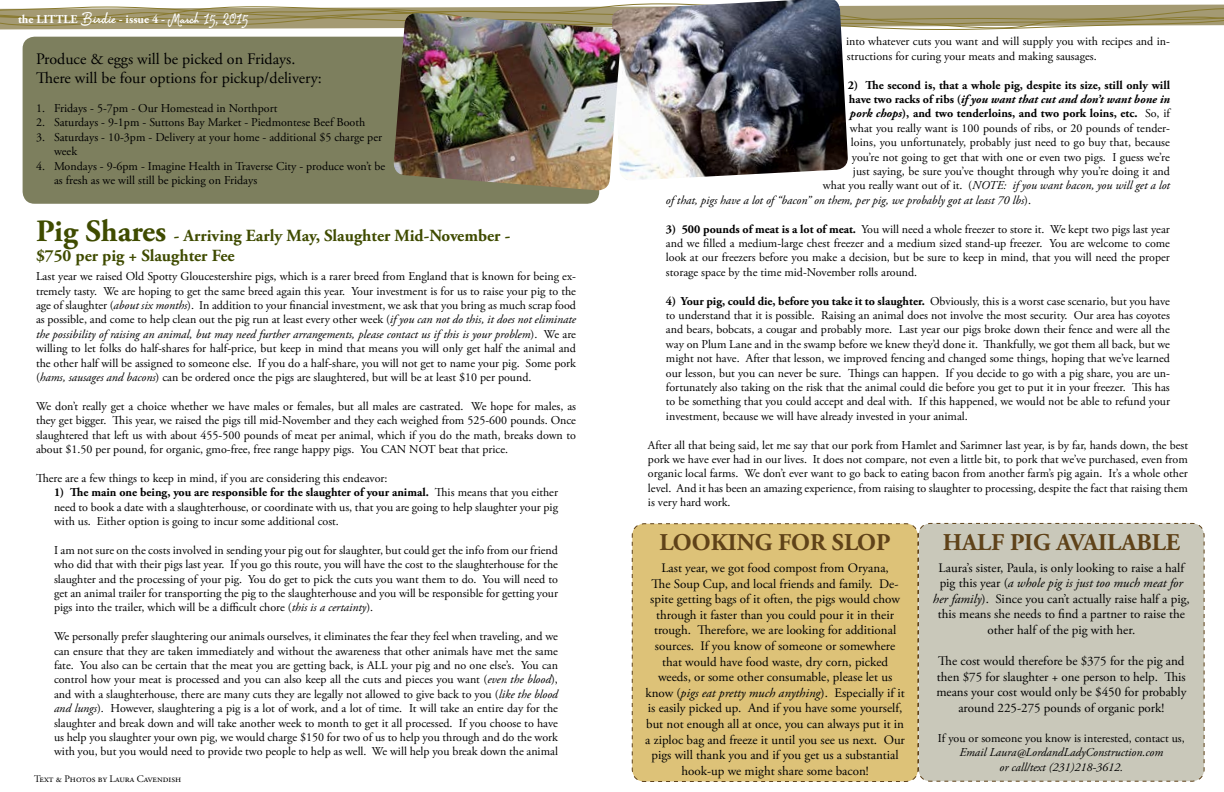
<style>
.page{position:relative;width:1224px;height:792px;background:#fff}
.page>*{position:absolute;margin:0;border:0;box-sizing:border-box;transform-origin:0 0}
.t1{font:700 24px "Adobe Garamond Pro";color:#5f4219}
.t2{font:700 17px/20.4px "Adobe Garamond Pro";color:#3f4b00}
.t3{font:16px/19.2px "Adobe Garamond Pro";color:#000}
.t4{font:13px/15.6px "Adobe Garamond Pro";color:#000;text-align:center}
.t5{font:12px/14.4px "Adobe Garamond Pro";color:#000;text-align:justify}
.t6{font:italic 12px/14.4px "Adobe Garamond Pro";color:#000;text-align:center}
.t7{font:700 12px "Adobe Garamond Pro";color:#000}
.t8{font:italic 700 12px "Adobe Garamond Pro";color:#000}
.t9{font:700 12px "Adobe Garamond Pro";color:#fff}
.t10{font:10px "Adobe Garamond Pro";color:#000}
.s1{font-family:"PR8 Charade";font-weight:400;font-size:16px}
.s2{font-family:"PR8 Charade";font-weight:400;font-size:14px}
.s3{font-size:31px}
.s4{font-style:italic}
.s5{font-weight:700}
.s6{font-style:normal}
.s7{font-weight:400}
</style>
<div class="page">
<svg style="left:0;top:4px;width:1224px;height:26px;background:#b1a883"></svg>
<img style="left:612px;top:0;width:236px;height:180px">
<div style="left:23px;top:37px;width:576px;height:167px;background:#7d7f5e;border-radius:12px"></div>
<img style="left:393px;top:13px;width:229px;height:178px">
<div style="left:919px;top:522px;width:286px;height:260px;background:#c9c8ba"></div>
<svg style="left:919px;top:773px;width:8px;height:9px"></svg>
<svg style="left:919px;top:523px;width:6px;height:9px"></svg>
<svg style="left:631px;top:523px;width:288px;height:259px;background:#ddc47e"></svg>
<p class="t9" style="left:18px;top:12px;width:231px">the LITTLE <span class="s1">Birdie</span> - issue 4 - <span class="s2">March 15, 2015</span></p>
<h3 class="t3" style="left:36px;top:50px;width:287px">Produce &amp; eggs will be picked on Fridays.<br>There will be four options for pickup/delivery:</h3>
<p class="t5" style="left:36px;top:101px;width:243px">1. Fridays - 5-7pm - Our Homestead in Northport</p>
<p class="t5" style="left:36px;top:116px;width:331px">2. Saturdays - 9-1pm - Suttons Bay Market - Piedmontese Beef Booth</p>
<p class="t5" style="left:54px;top:130px;width:330px;text-indent:-18px">3. Saturdays - 10-3pm - Delivery at your home - additional $5 charge per week</p>
<p class="t5" style="left:54px;top:159px;width:333px;text-indent:-18px">4. Mondays - 9-6pm - Imagine Health in Traverse City - produce won’t be as fresh as we will still be picking on Fridays</p>
<h2 class="t2" style="left:36px;top:225px;width:476px"><span class="s3">Pig Shares</span> - Arriving Early May, Slaughter Mid-November - $750 per pig + Slaughter Fee</h2>
<p class="t5" style="left:36px;top:270px;width:542px">Last year we raised Old Spotty Gloucestershire pigs, which is a rarer breed from England that is known for being ex&shy;tremely tasty. We are hoping to get the same breed again this year. Your investment is for us to raise your pig to the age of slaughter (<span class="s4">about six months</span>). In addition to your financial investment, we ask that you bring as much scrap food as possible, and come to help clean out the pig run at least every other week (<span class="s4">if you can not do this, it does not eliminate the possibility of raising an animal, but may need further arrangements, please contact us if this is your problem</span>). We are willing to let folks do half-shares for half-price, but keep in mind that means you will only get half the animal and the other half will be assigned to someone else. If you do a half-share, you will not get to name your pig. Some pork (<span class="s4">hams, sausages and bacons</span>) can be ordered once the pigs are slaughtered, but will be at least $10 per pound.</p>
<p class="t5" style="left:36px;top:399px;width:542px">We don’t really get a choice whether we have males or females, but all males are castrated. We hope for males, as they get bigger. This year, we raised the pigs till mid-November and they each weighed from 525-600 pounds. Once slaughtered that left us with about 455-500 pounds of meat per animal, which if you do the math, breaks down to about $1.50 per pound, for organic, gmo-free, free range happy pigs. You CAN NOT beat that price.</p>
<p class="t5" style="left:36px;top:471px;width:353px">There are a few things to keep in mind, if you are considering this endeavor:</p>
<p class="t5" style="left:54px;top:486px;width:506px"><span class="s5">1) The main one being, you are responsible for the slaughter of your animal.</span> This means that you either need to book a date with a slaughterhouse, or coordinate with us, that you are going to help slaughter your pig with us. Either option is going to incur some additional cost.</p>
<p class="t5" style="left:54px;top:543px;width:506px">I am not sure on the costs involved in sending your pig out for slaughter, but could get the info from our friend who did that with their pigs last year. If you go this route, you will have the cost to the slaughterhouse for the slaughter and the processing of your pig. You do get to pick the cuts you want them to do. You will need to get an animal trailer for transporting the pig to the slaughterhouse and you will be responsible for getting your pigs into the trailer, which will be a difficult chore (<span class="s4">this is a certainty</span>).</p>
<p class="t5" style="left:54px;top:630px;width:506px">We personally prefer slaughtering our animals ourselves, it eliminates the fear they feel when traveling, and we can ensure that they are taken immediately and without the awareness that other animals have met the same fate. You also can be certain that the meat you are getting back, is ALL your pig and no one else’s. You can control how your meat is processed and you can also keep all the cuts and pieces you want (<span class="s4">even the blood</span>), and with a slaughterhouse, there are many cuts they are legally not allowed to give back to you (<span class="s4">like the blood and lungs</span>). However, slaughtering a pig is a lot of work, and a lot of time. It will take an entire day for the slaughter and break down and will take another week to month to get it all processed. If you choose to have us help you slaughter your own pig, we would charge $150 for two of us to help you through and do the work with you, but you would need to provide two people to help as well. We will help you break down the animal</p>
<p class="t10" style="left:34px;top:773px;width:149px">Text &amp; Photos by Laura Cavendish</p>
<p class="t5" style="left:846px;top:35px;width:326px">into whatever cuts you want and will supply you with recipes and in&shy;structions for curing your meats and making sausages.</p>
<p class="t7" style="left:848px;top:78px;width:324px">2) The second is, that a whole pig, despite its size, still only will</p>
<p class="t8" style="left:849px;top:92px;width:323px"><span class="s6">have two racks of ribs (</span>if you want that cut and don’t want bone in</p>
<p class="t7" style="left:850px;top:107px;width:321px"><span class="s4">pork chops</span>), and two tenderloins, and two pork loins, etc. <span class="s7">So, if</span></p>
<p class="t5" style="left:850px;top:121px;width:322px">what you really want is 100 pounds of ribs, or 20 pounds of tender-</p>
<p class="t5" style="left:851px;top:136px;width:320px">loins, you unfortunately, probably just need to go buy that, because</p>
<p class="t5" style="left:852px;top:150px;width:319px">you’re not going to get that with one or even two pigs. I guess we’re</p>
<p class="t5" style="left:853px;top:164px;width:318px">just saying, be sure you’ve thought through why you’re doing it and</p>
<p class="t6" style="left:823px;top:179px;width:349px"><span class="s6">what you really want out of it. (</span>NOTE: if you want bacon, you will get a lot</p>
<p class="t6" style="left:666px;top:193px;width:367px">of that, pigs have a lot of “bacon” on them, per pig, we probably got at least 70 lbs<span class="s6">).</span></p>
<p class="t5" style="left:666px;top:222px;width:506px"><span class="s5">3) 500 pounds of meat is a lot of meat.</span> You will need a whole freezer to store it. We kept two pigs last year and we filled a medium-large chest freezer and a medium sized stand-up freezer. You are welcome to come look at our freezers before you make a decision, but be sure to keep in mind, that you will need the proper storage space by the time mid-November rolls around.</p>
<p class="t5" style="left:666px;top:294px;width:506px"><span class="s5">4) Your pig, could die, before you take it to slaughter.</span> Obviously, this is a worst case scenario, but you have to understand that it is possible. Raising an animal does not involve the most security. Our area has coyotes and bears, bobcats, a cougar and probably more. Last year our pigs broke down their fence and were all the way on Plum Lane and in the swamp before we knew they’d done it. Thankfully, we got them all back, but we might not have. After that lesson, we improved fencing and changed some things, hoping that we’ve learned our lesson, but you can never be sure. Things can happen. If you decide to go with a pig share, you are un&shy;fortunately also taking on the risk that the animal could die before you get to put it in your freezer. This has to be something that you could accept and deal with. If this happened, we would not be able to refund your investment, because we will have already invested in your animal.</p>
<p class="t5" style="left:648px;top:438px;width:542px">After all that being said, let me say that our pork from Hamlet and Sarimner last year, is by far, hands down, the best pork we have ever had in our lives. It does not compare, not even a little bit, to pork that we’ve purchased, even from organic local farms. We don’t ever want to go back to eating bacon from another farm’s pig again. It’s a whole other level. And it has been an amazing experience, from raising to slaughter to processing, despite the fact that raising them is very hard work.</p>
<h1 class="t1" style="left:943px;top:528px;width:239px">HALF PIG AVAILABLE</h1>
<p class="t4" style="left:933px;top:560px;width:258px">Laura’s sister, Paula, is only looking to raise a half pig this year (<span class="s4">a whole pig is just too much meat for her family</span>). Since you can’t actually raise half a pig, this means she needs to find a partner to raise the other half of the pig with her.</p>
<p class="t4" style="left:936px;top:654px;width:252px">The cost would therefore be $375 for the pig and then $75 for slaughter + one person to help. This means your cost would only be $450 for probably around 225-275 pounds of organic pork!</p>
<p class="t5" style="left:938px;top:731px;width:248px">If you or someone you know is interested, contact us,</p>
<p class="t6" style="left:960px;top:746px;width:205px">Email Laura@LordandLadyConstruction.com or call/text (231)218-3612.</p>
<h1 class="t1" style="left:660px;top:529px;width:233px">LOOKING FOR SLOP</h1>
<p class="t4" style="left:645px;top:560px;width:261px">Last year, we got food compost from Oryana,<br>The Soup Cup, and local friends and family. De&shy;spite getting bags of it often, the pigs would chow through it faster than you could pour it in their trough. Therefore, we are looking for additional sources. If you know of someone or somewhere that would have food waste, dry corn, picked weeds, or some other consumable, please let us know (<span class="s4">pigs eat pretty much anything</span>). Especially if it is easily picked up. And if you have some yourself, but not enough all at once, you can always put it in a ziploc bag and freeze it until you see us next. Our pigs will thank you and if you get us a substantial hook-up we might share some bacon!</p>
</div>
